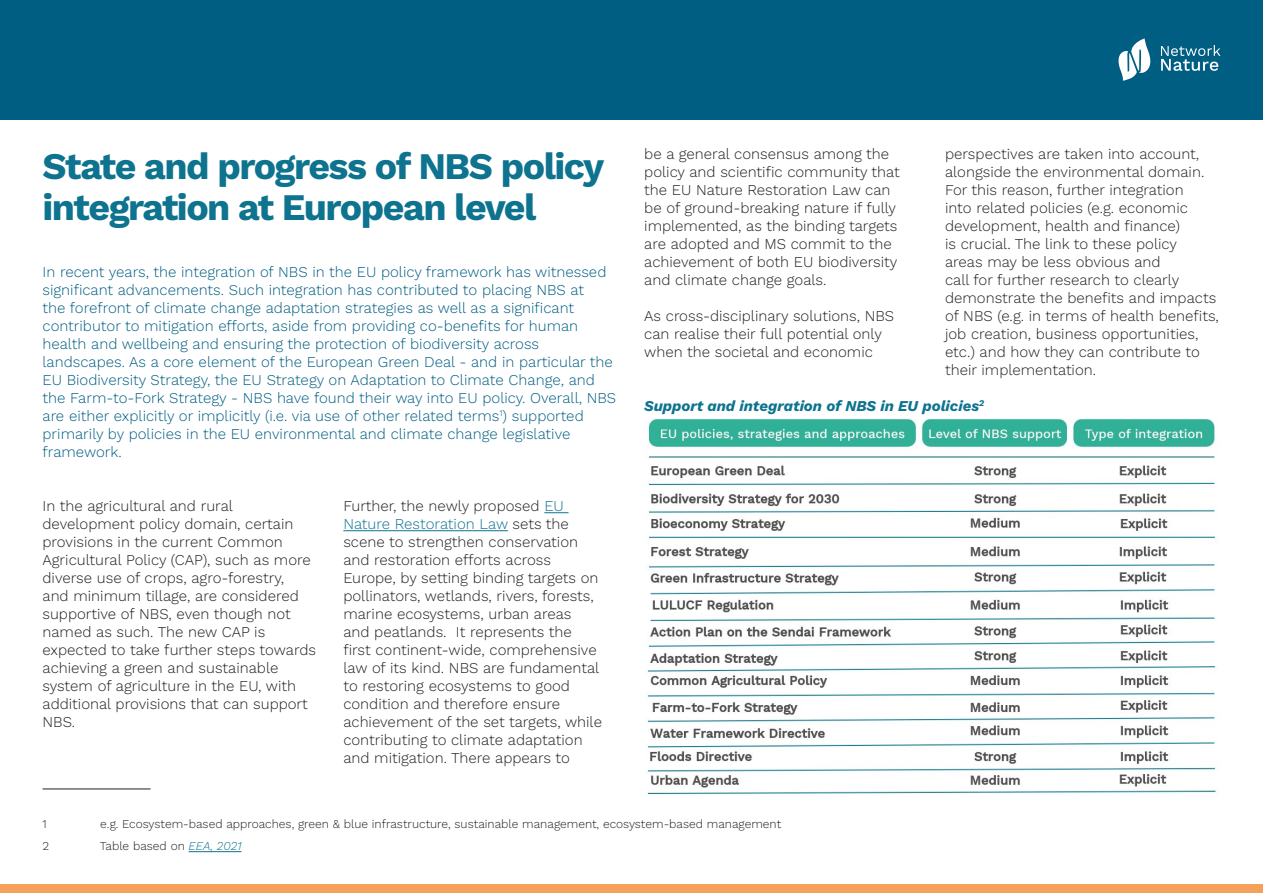
<style>
.page{position:relative;width:1263px;height:893px;background:#fff}
.page>*{position:absolute;margin:0;border:0;box-sizing:border-box;transform-origin:0 0}
.t1{font:700 37.5px/40.5px "Work Sans";letter-spacing:-.04em;color:#0d738f}
.t2{font:300 15px/18px "Work Sans";color:#231f20}
.t3{font:300 15px/18px "Work Sans";color:#005e82}
.t4{font:italic 700 15px "Work Sans";color:#0d738f}
.t5{font:300 12px "Work Sans";color:#231f20}
.s1{color:#0d738f}
.s2{font-style:italic;color:#0d738f}
</style>
<div class="page">
<div style="left:0;top:0;width:1263px;height:119px;background:#005e82"></div>
<div style="left:0;top:884px;width:1263px;height:9px;background:#f6a15a"></div>
<svg style="left:1161px;top:45px;width:59px;height:26px"></svg>
<svg style="left:1118px;top:38px;width:33px;height:43px"></svg>
<hr style="left:43px;top:789px;width:108px;height:1px;background:#231f20">
<hr style="left:189px;top:851px;width:52px;height:1px;background:#0d738f">
<svg style="left:544px;top:512px;width:24px;height:1px"></svg>
<hr style="left:343px;top:530px;width:165px;height:1px;background:#0d738f">
<img style="left:647px;top:419px;width:569px;height:376px">
<h1 class="t1" style="left:43px;top:145px;width:563px">State and progress of NBS policy integration at European level</h1>
<p class="t3" style="left:43px;top:262px;width:575px">In recent years, the integration of NBS in the EU policy framework has witnessed significant advancements. Such integration has contributed to placing NBS at<br>the forefront of climate change adaptation strategies as well as a significant contributor to mitigation efforts, aside from providing co-benefits for human health and wellbeing and ensuring the protection of biodiversity across landscapes. As a core element of the European Green Deal - and in particular the EU Biodiversity Strategy, the EU Strategy on Adaptation to Climate Change, and the Farm-to-Fork Strategy - NBS have found their way into EU policy. Overall, NBS are either explicitly or implicitly (i.e. via use of other related terms<sup>1</sup>) supported primarily by policies in the EU environmental and climate change legislative framework.</p>
<p class="t2" style="left:43px;top:496px;width:275px">In the agricultural and rural development policy domain, certain provisions in the current Common Agricultural Policy (CAP), such as more diverse use of crops, agro-forestry,<br>and minimum tillage, are considered supportive of NBS, even though not named as such. The new CAP is expected to take further steps towards achieving a green and sustainable system of agriculture in the EU, with additional provisions that can support NBS.</p>
<p class="t2" style="left:343px;top:496px;width:260px">Further, the newly proposed <span class="s1">EU Nature Restoration Law</span> sets the scene to strengthen conservation and restoration efforts across Europe, by setting binding targets on pollinators, wetlands, rivers, forests, marine ecosystems, urban areas<br>and peatlands. It represents the first continent-wide, comprehensive law of its kind. NBS are fundamental to restoring ecosystems to good condition and therefore ensure achievement of the set targets, while contributing to climate adaptation and mitigation. There appears to</p>
<p class="t2" style="left:644px;top:144px;width:257px">be a general consensus among the policy and scientific community that the EU Nature Restoration Law can be of ground-breaking nature if fully implemented, as the binding targets are adopted and MS commit to the achievement of both EU biodiversity and climate change goals.</p>
<p class="t2" style="left:644px;top:306px;width:251px">As cross-disciplinary solutions, NBS can realise their full potential only when the societal and economic</p>
<p class="t2" style="left:945px;top:144px;width:275px">perspectives are taken into account, alongside the environmental domain.<br>For this reason, further integration<br>into related policies (e.g. economic development, health and finance)<br>is crucial. The link to these policy<br>areas may be less obvious and<br>call for further research to clearly demonstrate the benefits and impacts of NBS (e.g. in terms of health benefits, job creation, business opportunities, etc.) and how they can contribute to their implementation.</p>
<p class="t4" style="left:644px;top:394px;width:342px">Support and integration of NBS in EU policies<sup>2</sup></p>
<p class="t5" style="left:43px;top:815px;width:6px">1</p>
<p class="t5" style="left:100px;top:815px;width:682px">e.g. Ecosystem-based approaches, green &amp; blue infrastructure, sustainable management, ecosystem-based management</p>
<p class="t5" style="left:43px;top:837px;width:8px">2</p>
<p class="t5" style="left:100px;top:837px;width:143px">Table based on <span class="s2">EEA, 2021</span></p>
</div>
